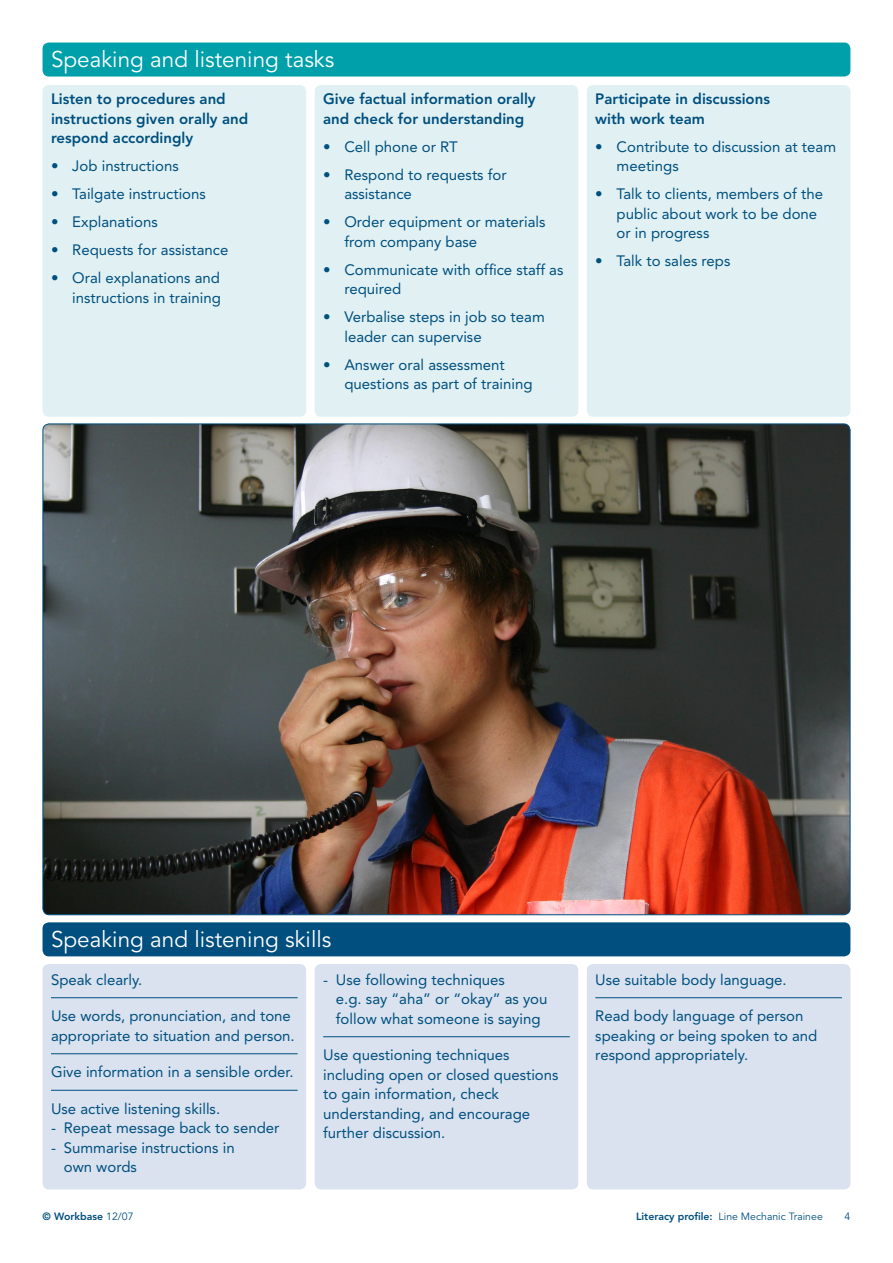
<style>
.page{position:relative;width:893px;height:1263px;background:#fff}
.page>*{position:absolute;margin:0;border:0;box-sizing:border-box;transform-origin:0 0}
.t1{font:22.5px "Avenir";color:#fff}
.t2{font:15px/19.5px "Avenir";color:#004f7f}
.t3{font:800 15px/19.5px "Avenir";color:#004f7f}
.t4{font:10.5px "Avenir";color:#004f7f}
.t5{font:800 10.5px "Avenir";color:#004f7f}
.s1{font-weight:400}
.s2{font-weight:800}
</style>
<div class="page">
<div style="left:315px;top:85px;width:263px;height:332px;background:#e1f1f3;border-radius:6px"></div>
<div style="left:587px;top:85px;width:263px;height:332px;background:#e1f1f3;border-radius:6px"></div>
<div style="left:43px;top:85px;width:263px;height:332px;background:#e1f1f3;border-radius:6px"></div>
<div style="left:43px;top:43px;width:807px;height:34px;background:#00a0aa;border-radius:6px"></div>
<div style="left:587px;top:964px;width:263px;height:225px;background:#d9e2ee;border-radius:6px"></div>
<div style="left:315px;top:964px;width:263px;height:225px;background:#d9e2ee;border-radius:6px"></div>
<div style="left:43px;top:964px;width:263px;height:225px;background:#d9e2ee;border-radius:6px"></div>
<div style="left:43px;top:922px;width:807px;height:34px;background:#004f7f;border-radius:6px"></div>
<hr style="left:51px;top:997px;width:247px;height:1px;background:#004f7f">
<hr style="left:51px;top:1053px;width:247px;height:1px;background:#004f7f">
<hr style="left:51px;top:1090px;width:247px;height:1px;background:#004f7f">
<hr style="left:323px;top:1036px;width:247px;height:1px;background:#004f7f">
<hr style="left:595px;top:997px;width:247px;height:1px;background:#004f7f">
<img style="left:43px;top:425px;width:807px;height:490px">
<h1 class="t1" style="left:51px;top:47px;width:285px">Speaking and listening tasks</h1>
<p class="t3" style="left:51px;top:89px;width:199px">Listen to procedures and instructions given orally and respond accordingly</p>
<p class="t2" style="left:51px;top:156px;width:129px">• Job instructions</p>
<p class="t2" style="left:51px;top:184px;width:156px">• Tailgate instructions</p>
<p class="t2" style="left:51px;top:212px;width:108px">• Explanations</p>
<p class="t2" style="left:51px;top:240px;width:179px">• Requests for assistance</p>
<p class="t2" style="left:51px;top:268px;width:171px;text-align:right">• Oral explanations and instructions in training</p>
<p class="t3" style="left:323px;top:89px;width:214px">Give factual information orally and check for understanding</p>
<p class="t2" style="left:323px;top:137px;width:136px">• Cell phone or RT</p>
<p class="t2" style="left:344px;top:165px;width:164px;text-indent:-21px">• Respond to requests for assistance</p>
<p class="t2" style="left:344px;top:212px;width:203px;text-indent:-21px">• Order equipment or materials from company base</p>
<p class="t2" style="left:344px;top:260px;width:221px;text-indent:-21px">• Communicate with office staff as required</p>
<p class="t2" style="left:344px;top:307px;width:202px;text-indent:-21px">• Verbalise steps in job so team leader can supervise</p>
<p class="t2" style="left:344px;top:355px;width:190px;text-indent:-21px">• Answer oral assessment questions as part of training</p>
<p class="t3" style="left:595px;top:89px;width:176px">Participate in discussions with work team</p>
<p class="t2" style="left:617px;top:137px;width:221px;text-indent:-21px">• Contribute to discussion at team meetings</p>
<p class="t2" style="left:617px;top:184px;width:208px;text-indent:-21px">• Talk to clients, members of the public about work to be done or in progress</p>
<p class="t2" style="left:595px;top:251px;width:137px">• Talk to sales reps</p>
<h1 class="t1" style="left:51px;top:926px;width:282px">Speaking and listening skills</h1>
<p class="t2" style="left:51px;top:970px;width:93px">Speak clearly.</p>
<p class="t2" style="left:51px;top:1006px;width:245px">Use words, pronunciation, and tone appropriate to situation and person.</p>
<p class="t2" style="left:51px;top:1062px;width:244px">Give information in a sensible order.</p>
<p class="t2" style="left:51px;top:1099px;width:171px">Use active listening skills.</p>
<p class="t2" style="left:51px;top:1118px;width:230px">- Repeat message back to sender</p>
<p class="t2" style="left:64px;top:1138px;width:172px;text-indent:-13px">- Summarise instructions in own words</p>
<p class="t2" style="left:336px;top:970px;width:213px;text-indent:-13px">- Use following techniques<br>e.g. say “aha” or “okay” as you follow what someone is saying</p>
<p class="t2" style="left:323px;top:1045px;width:237px">Use questioning techniques including open or closed questions to gain information, check understanding, and encourage further discussion.</p>
<p class="t2" style="left:595px;top:970px;width:193px">Use suitable body language.</p>
<p class="t2" style="left:595px;top:1006px;width:224px">Read body language of person speaking or being spoken to and respond appropriately.</p>
<p class="t5" style="left:43px;top:1210px;width:93px">© Workbase <span class="s1">12/07</span></p>
<p class="t4" style="left:636px;top:1211px;width:188px"><span class="s2">Literacy profile:</span> Line Mechanic Trainee</p>
<p class="t4" style="left:845px;top:1211px;width:7px">4</p>
</div>
